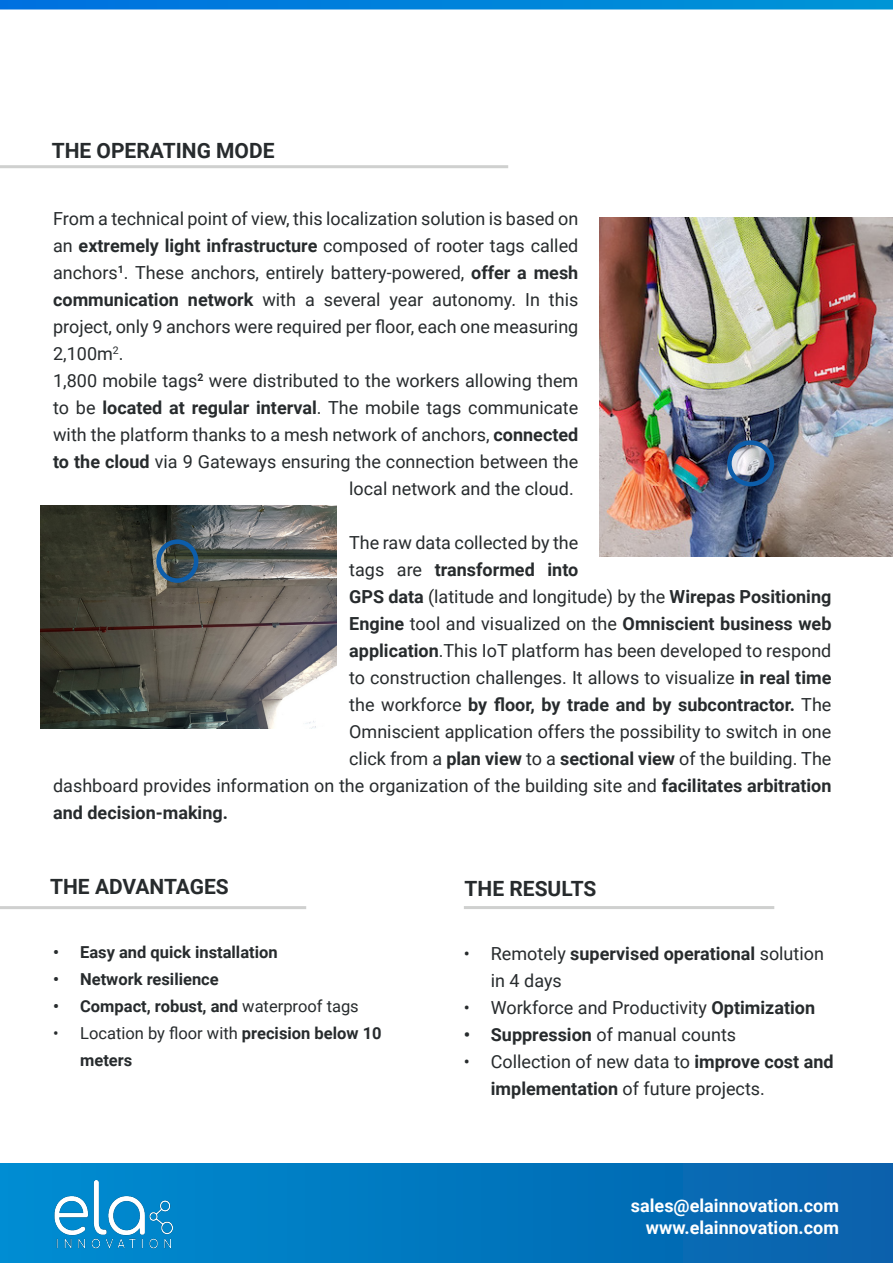
<style>
.page{position:relative;width:893px;height:1263px;background:#fff}
.page>*{position:absolute;margin:0;border:0;box-sizing:border-box;transform-origin:0 0}
.t1{font:700 21px "Roboto";color:#272b2d}
.t2{font:18px/27px "Roboto";color:#272b2d}
.t3{font:700 18px "Roboto";color:#272b2d}
.t4{font:700 18px/21.6px "Roboto";color:#fff;text-align:right}
.t5{font:700 16.5px/27px "Roboto";color:#272b2d}
.s1{font-weight:700}
.s2{font-weight:400}
</style>
<div class="page">
<svg style="left:0;top:0;width:893px;height:10px;background:#0c88dc"></svg>
<img style="left:600px;top:217px;width:293px;height:339px">
<div style="left:727px;top:440px;width:47px;height:46px;border:5px solid #0d5daa;border-radius:50%"></div>
<img style="left:40px;top:505px;width:296px;height:224px">
<div style="left:156px;top:539px;width:42px;height:44px;border:5px solid #0d5daa;border-radius:50%"></div>
<div style="left:0;top:1163px;width:893px;height:100px;background:linear-gradient(to right,#008ed2,#0860ab)"></div>
<img style="left:54px;top:1180px;width:118px;height:69px">
<hr style="left:0;top:165px;width:508px;height:3px;background:#cfd0cf">
<hr style="left:0;top:906px;width:306px;height:3px;background:#cfd0cf">
<hr style="left:464px;top:906px;width:310px;height:3px;background:#cfd0cf">
<p class="t1" style="left:52px;top:142px;width:224px">THE OPERATING MODE</p>
<p class="t2" style="left:53px;top:206px;width:527px">From a technical point of view, this localization solution is based on</p>
<p class="t2" style="left:53px;top:233px;width:527px">an <span class="s1">extremely light infrastructure</span> composed of rooter tags called</p>
<p class="t2" style="left:53px;top:260px;width:527px">anchors<sup>1</sup>. These anchors, entirely battery-powered, <span class="s1">offer a mesh</span></p>
<p class="t2" style="left:53px;top:287px;width:527px"><span class="s1">communication network</span> with a several year autonomy. In this</p>
<p class="t2" style="left:53px;top:312px;width:527px">project, only 9 anchors were required per floor, each one measuring</p>
<p class="t2" style="left:53px;top:341px;width:72px">2,100m<sup>2</sup>.</p>
<p class="t2" style="left:53px;top:368px;width:527px">1,800 mobile tags<sup>2</sup> were distributed to the workers allowing them</p>
<p class="t2" style="left:53px;top:395px;width:527px">to be <span class="s1">located at regular interval</span>. The mobile tags communicate</p>
<p class="t2" style="left:53px;top:422px;width:527px">with the platform thanks to a mesh network of anchors, <span class="s1">connected</span></p>
<p class="t2" style="left:53px;top:449px;width:527px"><span class="s1">to the cloud</span> via 9 Gateways ensuring the connection between the</p>
<p class="t2" style="left:349px;top:476px;width:226px">local network and the cloud.</p>
<p class="t2" style="left:349px;top:530px;width:231px">The raw data collected by the</p>
<p class="t3" style="left:349px;top:562px;width:231px"><span class="s2">tags are</span> transformed into</p>
<p class="t2" style="left:349px;top:584px;width:484px"><span class="s1">GPS data</span> (latitude and longitude) by the <span class="s1">Wirepas Positioning</span></p>
<p class="t3" style="left:349px;top:616px;width:484px">Engine <span class="s2">tool and visualized on the</span> Omniscient business web</p>
<p class="t2" style="left:349px;top:638px;width:484px"><span class="s1">application</span>.This IoT platform has been developed to respond</p>
<p class="t2" style="left:349px;top:665px;width:484px">to construction challenges. It allows to visualize <span class="s1">in real time</span></p>
<p class="t3" style="left:349px;top:692px;width:484px"><span class="s2">the workforce</span> by floor, by trade and by subcontractor. <span class="s2">The</span></p>
<p class="t2" style="left:349px;top:719px;width:484px">Omniscient application offers the possibility to switch in one</p>
<p class="t2" style="left:349px;top:746px;width:484px">click from a <span class="s1">plan view</span> to a <span class="s1">sectional view</span> of the building. The</p>
<p class="t2" style="left:53px;top:773px;width:780px">dashboard provides information on the organization of the building site and <span class="s1">facilitates arbitration</span></p>
<p class="t3" style="left:53px;top:800px;width:176px">and decision-making.</p>
<p class="t1" style="left:50px;top:878px;width:180px">THE ADVANTAGES</p>
<p class="t1" style="left:465px;top:880px;width:133px">THE RESULTS</p>
<p class="t5" style="left:53px;top:940px;width:226px">• Easy and quick installation</p>
<p class="t5" style="left:53px;top:967px;width:167px">• Network resilience</p>
<p class="t5" style="left:53px;top:994px;width:307px">• Compact, robust, and <span class="s2">waterproof tags</span></p>
<p class="t5" style="left:80px;top:1021px;width:303px;text-indent:-27px"><span class="s2">• Location by floor with</span> precision below 10 meters</p>
<p class="t2" style="left:491px;top:941px;width:335px;text-indent:-27px">• Remotely <span class="s1">supervised operational</span> solution in 4 days</p>
<p class="t2" style="left:464px;top:995px;width:353px">• Workforce and Productivity <span class="s1">Optimization</span></p>
<p class="t2" style="left:464px;top:1022px;width:274px"><span class="s1">• Suppression</span> of manual counts</p>
<p class="t2" style="left:491px;top:1049px;width:344px;text-indent:-27px">• Collection of new data to <span class="s1">improve cost and implementation</span> of future projects.</p>
<p class="t4" style="left:631px;top:1194px;width:209px">sales@elainnovation.com www.elainnovation.com</p>
</div>
